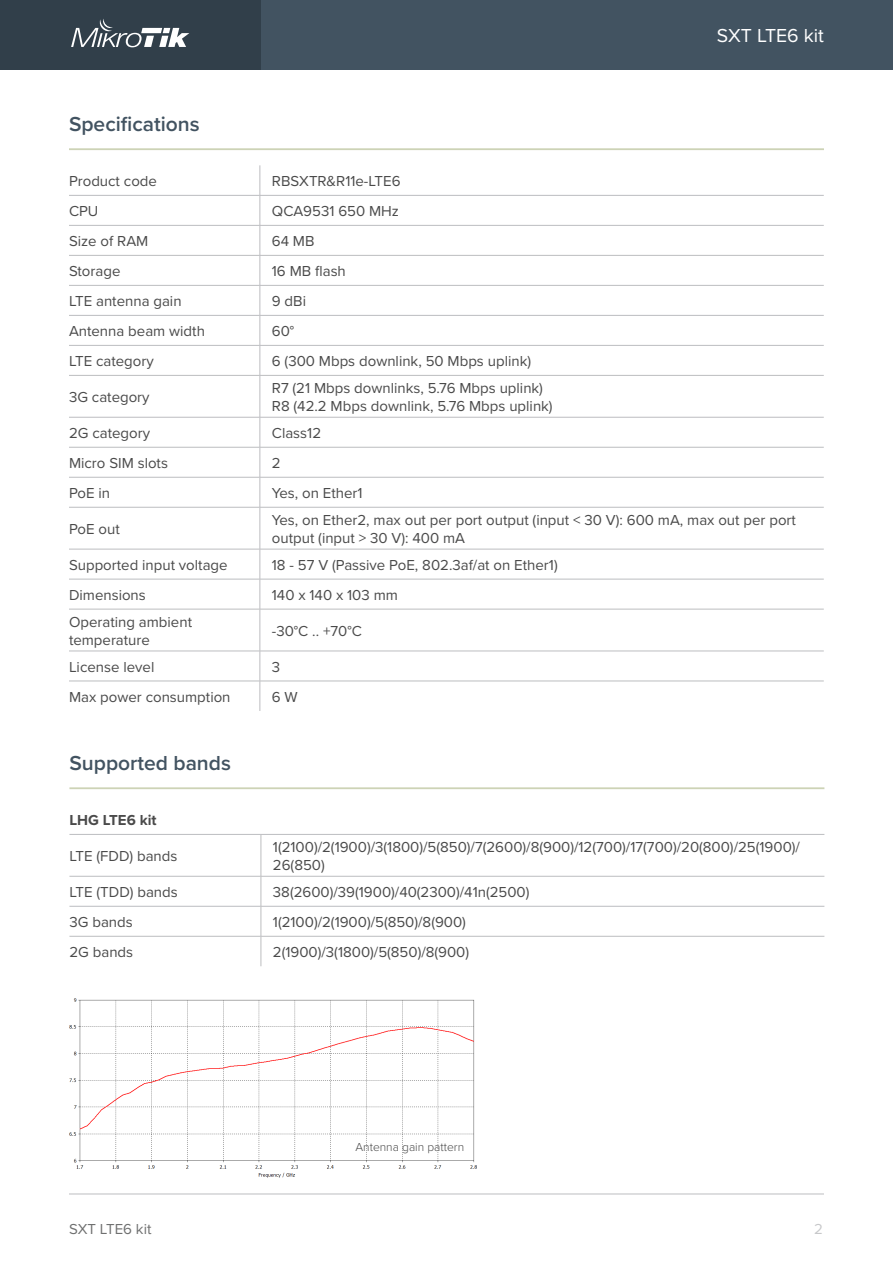
<style>
.page{position:relative;width:893px;height:1263px;background:#fff}
.page>*{position:absolute;margin:0;border:0;box-sizing:border-box;transform-origin:0 0}
.Mazie_virsraksti_201{font:600 21px "Proxima Nova";color:#425361}
.t1{font:19.5px "Proxima Nova";color:#fff}
.Tabulu_teksts_2019{font:15px/18px "Proxima Nova";color:#4a4a4a}
.t2{font:15px "Proxima Nova";color:#6f7070}
.Tabulu_teksts_2019-2{font:700 15px "Proxima Nova";color:#4a4a4a}
.t3{font:15px "Proxima Nova";color:#c7c8ca}
.Teksts{font:300 12px "Proxima Nova";color:#4a4a4a}
</style>
<div class="page">
<div style="left:0;top:0;width:893px;height:69px;background:#425361"></div>
<div style="left:0;top:0;width:260px;height:69px;background:#313f4a"></div>
<svg style="left:71px;top:19px;width:118px;height:28px"></svg>
<hr style="left:69px;top:1194px;width:755px;height:1px;background:#bcbdc0">
<hr style="left:69px;top:195px;width:191px;height:1px;background:#bcbdc0">
<hr style="left:69px;top:225px;width:191px;height:1px;background:#bcbdc0">
<hr style="left:69px;top:255px;width:191px;height:1px;background:#bcbdc0">
<hr style="left:69px;top:285px;width:191px;height:1px;background:#bcbdc0">
<hr style="left:69px;top:315px;width:191px;height:1px;background:#bcbdc0">
<hr style="left:69px;top:345px;width:191px;height:1px;background:#bcbdc0">
<hr style="left:69px;top:375px;width:191px;height:1px;background:#bcbdc0">
<hr style="left:69px;top:417px;width:191px;height:1px;background:#bcbdc0">
<hr style="left:69px;top:447px;width:191px;height:1px;background:#bcbdc0">
<hr style="left:69px;top:477px;width:191px;height:1px;background:#bcbdc0">
<hr style="left:69px;top:507px;width:191px;height:1px;background:#bcbdc0">
<hr style="left:69px;top:549px;width:191px;height:1px;background:#bcbdc0">
<hr style="left:69px;top:579px;width:191px;height:1px;background:#bcbdc0">
<hr style="left:69px;top:609px;width:191px;height:1px;background:#bcbdc0">
<hr style="left:69px;top:651px;width:191px;height:1px;background:#bcbdc0">
<hr style="left:69px;top:681px;width:191px;height:1px;background:#bcbdc0">
<hr style="left:260px;top:609px;width:1px;height:42px;background:#bcbdc0">
<hr style="left:260px;top:195px;width:564px;height:1px;background:#bcbdc0">
<hr style="left:260px;top:225px;width:564px;height:1px;background:#bcbdc0">
<hr style="left:260px;top:255px;width:564px;height:1px;background:#bcbdc0">
<hr style="left:260px;top:285px;width:564px;height:1px;background:#bcbdc0">
<hr style="left:260px;top:579px;width:1px;height:30px;background:#bcbdc0">
<hr style="left:260px;top:609px;width:564px;height:1px;background:#bcbdc0">
<hr style="left:260px;top:165px;width:1px;height:30px;background:#bcbdc0">
<hr style="left:260px;top:651px;width:564px;height:1px;background:#bcbdc0">
<hr style="left:260px;top:651px;width:1px;height:30px;background:#bcbdc0">
<hr style="left:260px;top:681px;width:564px;height:1px;background:#bcbdc0">
<hr style="left:260px;top:681px;width:1px;height:30px;background:#bcbdc0">
<hr style="left:260px;top:549px;width:1px;height:30px;background:#bcbdc0">
<hr style="left:260px;top:579px;width:564px;height:1px;background:#bcbdc0">
<hr style="left:260px;top:417px;width:1px;height:30px;background:#bcbdc0">
<hr style="left:260px;top:315px;width:564px;height:1px;background:#bcbdc0">
<hr style="left:260px;top:376px;width:1px;height:41px;background:#bcbdc0">
<hr style="left:260px;top:417px;width:564px;height:1px;background:#bcbdc0">
<hr style="left:260px;top:345px;width:564px;height:1px;background:#bcbdc0">
<svg style="left:260px;top:196px;width:1px;height:179px"></svg>
<hr style="left:260px;top:375px;width:564px;height:1px;background:#bcbdc0">
<hr style="left:260px;top:447px;width:564px;height:1px;background:#bcbdc0">
<hr style="left:260px;top:447px;width:1px;height:30px;background:#bcbdc0">
<hr style="left:260px;top:477px;width:564px;height:1px;background:#bcbdc0">
<hr style="left:260px;top:477px;width:1px;height:30px;background:#bcbdc0">
<hr style="left:260px;top:507px;width:564px;height:1px;background:#bcbdc0">
<hr style="left:260px;top:507px;width:1px;height:42px;background:#bcbdc0">
<hr style="left:260px;top:549px;width:564px;height:1px;background:#bcbdc0">
<hr style="left:69px;top:148px;width:755px;height:2px;background:#cdd3b6">
<hr style="left:69px;top:876px;width:192px;height:1px;background:#bcbdc0">
<hr style="left:69px;top:906px;width:192px;height:1px;background:#bcbdc0">
<hr style="left:69px;top:936px;width:192px;height:1px;background:#bcbdc0">
<hr style="left:261px;top:834px;width:1px;height:42px;background:#bcbdc0">
<hr style="left:261px;top:876px;width:563px;height:1px;background:#bcbdc0">
<hr style="left:261px;top:876px;width:1px;height:30px;background:#bcbdc0">
<hr style="left:261px;top:906px;width:563px;height:1px;background:#bcbdc0">
<hr style="left:261px;top:906px;width:1px;height:30px;background:#bcbdc0">
<hr style="left:261px;top:936px;width:563px;height:1px;background:#bcbdc0">
<hr style="left:261px;top:936px;width:1px;height:30px;background:#bcbdc0">
<hr style="left:69px;top:834px;width:192px;height:1px;background:#bcbdc0">
<hr style="left:261px;top:834px;width:563px;height:1px;background:#bcbdc0">
<hr style="left:69px;top:787px;width:755px;height:2px;background:#cdd3b6">
<img style="left:69px;top:998px;width:407px;height:180px">
<p class="Mazie_virsraksti_201" style="left:69px;top:108px;width:132px">Specifications</p>
<p class="Tabulu_teksts_2019" style="left:69px;top:172px;width:90px">Product code</p>
<p class="Tabulu_teksts_2019" style="left:272px;top:172px;width:130px">RBSXTR&amp;R11e-LTE6</p>
<p class="Tabulu_teksts_2019" style="left:69px;top:202px;width:31px">CPU</p>
<p class="Tabulu_teksts_2019" style="left:272px;top:202px;width:129px">QCA9531 650 MHz</p>
<p class="Tabulu_teksts_2019" style="left:69px;top:232px;width:81px">Size of RAM</p>
<p class="Tabulu_teksts_2019" style="left:272px;top:232px;width:44px">64 MB</p>
<p class="Tabulu_teksts_2019" style="left:69px;top:262px;width:53px">Storage</p>
<p class="Tabulu_teksts_2019" style="left:272px;top:262px;width:76px">16 MB flash</p>
<p class="Tabulu_teksts_2019" style="left:69px;top:292px;width:114px">LTE antenna gain</p>
<p class="Tabulu_teksts_2019" style="left:272px;top:292px;width:36px">9 dBi</p>
<p class="Tabulu_teksts_2019" style="left:69px;top:322px;width:137px">Antenna beam width</p>
<p class="Tabulu_teksts_2019" style="left:272px;top:322px;width:24px">60°</p>
<p class="Tabulu_teksts_2019" style="left:69px;top:352px;width:86px">LTE category</p>
<p class="Tabulu_teksts_2019" style="left:272px;top:352px;width:261px">6 (300 Mbps downlink, 50 Mbps uplink)</p>
<p class="Tabulu_teksts_2019" style="left:69px;top:388px;width:82px">3G category</p>
<p class="Tabulu_teksts_2019" style="left:272px;top:379px;width:273px">R7 (21 Mbps downlinks, 5.76 Mbps uplink)</p>
<p class="Tabulu_teksts_2019" style="left:272px;top:397px;width:282px">R8 (42.2 Mbps downlink, 5.76 Mbps uplink)</p>
<p class="t1" style="left:717px;top:21px;width:109px">SXT LTE6 kit</p>
<p class="Tabulu_teksts_2019" style="left:69px;top:423px;width:83px">2G category</p>
<p class="Tabulu_teksts_2019" style="left:272px;top:423px;width:51px">Class12</p>
<p class="Tabulu_teksts_2019" style="left:69px;top:453px;width:101px">Micro SIM slots</p>
<p class="Tabulu_teksts_2019" style="left:272px;top:453px;width:10px">2</p>
<p class="Tabulu_teksts_2019" style="left:69px;top:483px;width:43px">PoE in</p>
<p class="Tabulu_teksts_2019" style="left:272px;top:483px;width:92px">Yes, on Ether1</p>
<p class="Tabulu_teksts_2019" style="left:69px;top:519px;width:52px">PoE out</p>
<p class="Tabulu_teksts_2019" style="left:272px;top:510px;width:526px">Yes, on Ether2, max out per port output (input &lt; 30 V): 600 mA, max out per port output (input &gt; 30 V): 400 mA</p>
<p class="Tabulu_teksts_2019" style="left:69px;top:555px;width:160px">Supported input voltage</p>
<p class="Tabulu_teksts_2019" style="left:272px;top:555px;width:287px">18 - 57 V (Passive PoE, 802.3af/at on Ether1)</p>
<p class="Tabulu_teksts_2019" style="left:69px;top:585px;width:78px">Dimensions</p>
<p class="Tabulu_teksts_2019" style="left:272px;top:585px;width:128px">140 x 140 x 103 mm</p>
<p class="Tabulu_teksts_2019" style="left:69px;top:612px;width:125px">Operating ambient temperature</p>
<p class="Tabulu_teksts_2019" style="left:272px;top:621px;width:92px">-30°C .. +70°C</p>
<p class="Tabulu_teksts_2019" style="left:69px;top:657px;width:87px">License level</p>
<p class="Tabulu_teksts_2019" style="left:272px;top:657px;width:10px">3</p>
<p class="Tabulu_teksts_2019" style="left:69px;top:687px;width:163px">Max power consumption</p>
<p class="Tabulu_teksts_2019" style="left:272px;top:687px;width:27px">6 W</p>
<p class="Mazie_virsraksti_201" style="left:69px;top:747px;width:163px">Supported bands</p>
<p class="Tabulu_teksts_2019-2" style="left:69px;top:811px;width:89px">LHG LTE6 kit</p>
<p class="Tabulu_teksts_2019" style="left:69px;top:847px;width:110px">LTE (FDD) bands</p>
<p class="Tabulu_teksts_2019" style="left:273px;top:838px;width:529px">1(2100)/2(1900)/3(1800)/5(850)/7(2600)/8(900)/12(700)/17(700)/20(800)/25(1900)/</p>
<p class="Tabulu_teksts_2019" style="left:273px;top:856px;width:53px">26(850)</p>
<p class="Tabulu_teksts_2019" style="left:69px;top:882px;width:110px">LTE (TDD) bands</p>
<p class="Tabulu_teksts_2019" style="left:273px;top:882px;width:258px">38(2600)/39(1900)/40(2300)/41n(2500)</p>
<p class="Tabulu_teksts_2019" style="left:69px;top:912px;width:65px">3G bands</p>
<p class="Tabulu_teksts_2019" style="left:273px;top:912px;width:195px">1(2100)/2(1900)/5(850)/8(900)</p>
<p class="Tabulu_teksts_2019" style="left:69px;top:942px;width:65px">2G bands</p>
<p class="Tabulu_teksts_2019" style="left:273px;top:942px;width:198px">2(1900)/3(1800)/5(850)/8(900)</p>
<p class="t2" style="left:69px;top:1218px;width:84px">SXT LTE6 kit</p>
<p class="Teksts" style="left:355px;top:1138px;width:110px">Antenna gain pattern</p>
<p class="t3" style="left:814px;top:1218px;width:10px">2</p>
</div>
